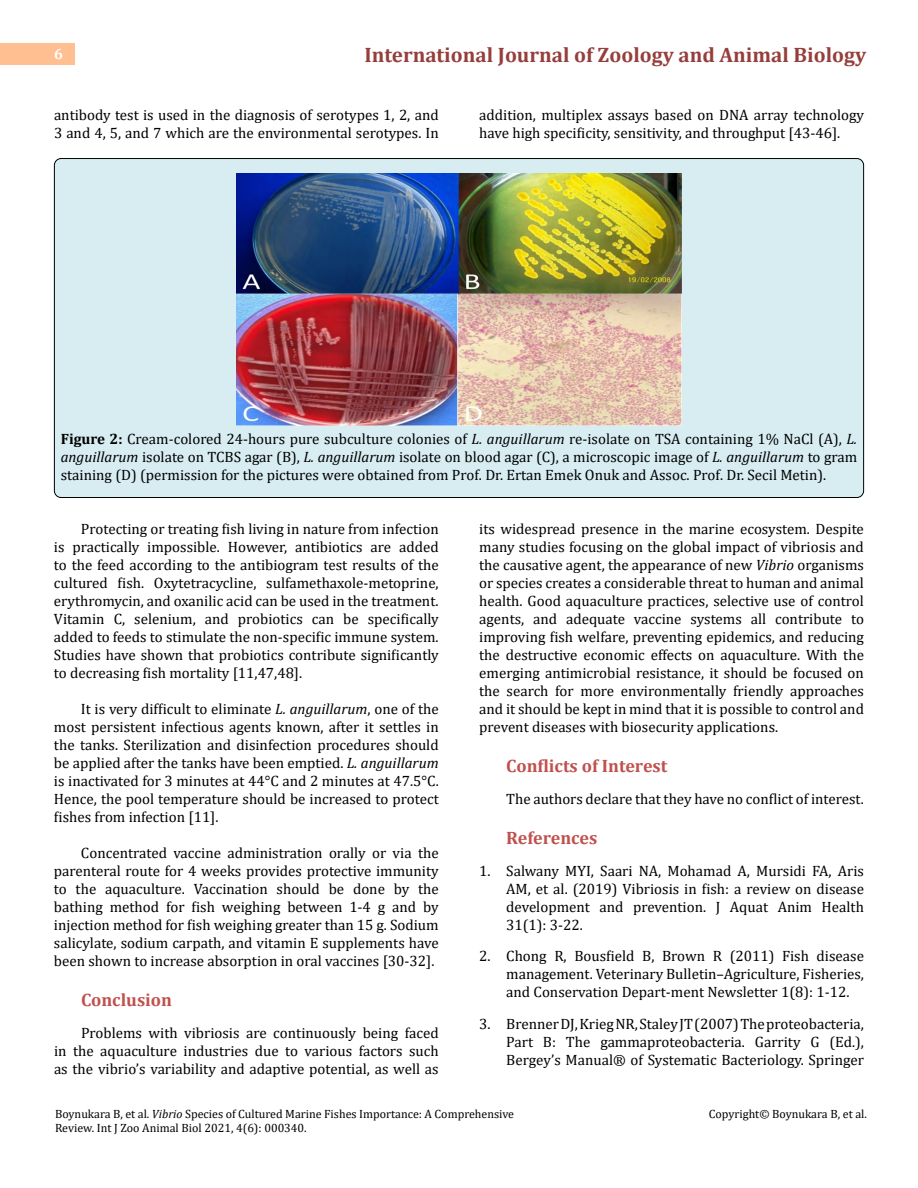
<style>
.page{position:relative;width:918px;height:1188px;background:#fff}
.page>*{position:absolute;margin:0;border:0;box-sizing:border-box;transform-origin:0 0}
.t1{font:700 21px "Cambria";color:#953f3c}
.t2{font:700 18px "Cambria";color:#c0504d}
.t3{font:15px/18px "Cambria";color:#000;text-align:justify}
.t4{font:700 15px "Cambria";color:#fff}
.t5{font:12px/14.4px "Cambria";color:#000}
.s1{font-weight:700}
.s2{font-style:italic}
</style>
<div class="page">
<div style="left:0;top:43px;width:75px;height:21px;background:#ffbf91"></div>
<div style="left:54px;top:159px;width:810px;height:339px;background:#d8edf2;border-radius:7px"></div>
<img style="left:236px;top:174px;width:446px;height:251px">
<p class="t4" style="left:54px;top:44px;width:10px">6</p>
<h1 class="t1" style="left:364px;top:40px;width:503px">International Journal of Zoology and Animal Biology</h1>
<p class="t3" style="left:54px;top:105px;width:386px">antibody test is used in the diagnosis of serotypes 1, 2, and<br>3 and 4, 5, and 7 which are the environmental serotypes. In</p>
<p class="t3" style="left:479px;top:105px;width:386px">addition, multiplex assays based on DNA array technology have high specificity, sensitivity, and throughput [43-46].</p>
<p class="t3" style="left:61px;top:429px;width:798px"><span class="s1">Figure 2:</span> Cream-colored 24-hours pure subculture colonies of <span class="s2">L. anguillarum</span> re-isolate on TSA containing 1% NaCl (A), <span class="s2">L. anguillarum</span> isolate on TCBS agar (B), <span class="s2">L. anguillarum</span> isolate on blood agar (C), a microscopic image of <span class="s2">L. anguillarum</span> to gram staining (D) (permission for the pictures were obtained from Prof. Dr. Ertan Emek Onuk and Assoc. Prof. Dr. Secil Metin).</p>
<p class="t3" style="left:54px;top:519px;width:386px;text-indent:27px">Protecting or treating fish living in nature from infection is practically impossible. However, antibiotics are added to the feed according to the antibiogram test results of the cultured fish. Oxytetracycline, sulfamethaxole-metoprine, erythromycin, and oxanilic acid can be used in the treatment.<br>Vitamin C, selenium, and probiotics can be specifically added to feeds to stimulate the non-specific immune system.<br>Studies have shown that probiotics contribute significantly to decreasing fish mortality [11,47,48].</p>
<p class="t3" style="left:54px;top:699px;width:386px;text-indent:27px">It is very difficult to eliminate <span class="s2">L. anguillarum</span>, one of the most persistent infectious agents known, after it settles in the tanks. Sterilization and disinfection procedures should be applied after the tanks have been emptied. <span class="s2">L. anguillarum </span>is inactivated for 3 minutes at 44°C and 2 minutes at 47.5°C.<br>Hence, the pool temperature should be increased to protect fishes from infection [11].</p>
<p class="t3" style="left:54px;top:843px;width:386px;text-indent:27px">Concentrated vaccine administration orally or via the parenteral route for 4 weeks provides protective immunity to the aquaculture. Vaccination should be done by the bathing method for fish weighing between 1-4 g and by injection method for fish weighing greater than 15 g. Sodium salicylate, sodium carpath, and vitamin E supplements have been shown to increase absorption in oral vaccines [30-32].</p>
<p class="t2" style="left:81px;top:987px;width:93px">Conclusion</p>
<p class="t3" style="left:54px;top:1023px;width:386px;text-indent:27px">Problems with vibriosis are continuously being faced in the aquaculture industries due to various factors such as the vibrio’s variability and adaptive potential, as well as</p>
<p class="t3" style="left:479px;top:519px;width:386px">its widespread presence in the marine ecosystem. Despite many studies focusing on the global impact of vibriosis and the causative agent, the appearance of new <span class="s2">Vibrio</span> organisms or species creates a considerable threat to human and animal health. Good aquaculture practices, selective use of control agents, and adequate vaccine systems all contribute to improving fish welfare, preventing epidemics, and reducing the destructive economic effects on aquaculture. With the emerging antimicrobial resistance, it should be focused on the search for more environmentally friendly approaches and it should be kept in mind that it is possible to control and prevent diseases with biosecurity applications.</p>
<p class="t2" style="left:506px;top:753px;width:163px">Conflicts of Interest</p>
<p class="t3" style="left:506px;top:789px;width:359px">The authors declare that they have no conflict of interest.</p>
<p class="t2" style="left:506px;top:825px;width:93px">References</p>
<p class="t3" style="left:506px;top:861px;width:359px;text-indent:-27px">1. Salwany MYI, Saari NA, Mohamad A, Mursidi FA, Aris AM, et al. (2019) Vibriosis in fish: a review on disease development and prevention. J Aquat Anim Health 31(1): 3-22.</p>
<p class="t3" style="left:506px;top:947px;width:359px;text-indent:-27px">2. Chong R, Bousfield B, Brown R (2011) Fish disease management. Veterinary Bulletin–Agriculture, Fisheries, and Conservation Depart-ment Newsletter 1(8): 1-12.</p>
<p class="t3" style="left:506px;top:1014px;width:359px;text-indent:-27px">3. Brenner DJ, Krieg NR, Staley JT (2007) The proteobacteria, Part B: The gammaproteobacteria. Garrity G (Ed.), Bergey’s Manual® of Systematic Bacteriology. Springer</p>
<p class="t5" style="left:55px;top:1106px;width:460px">Boynukara B, et al. <span class="s2">Vibrio</span> Species of Cultured Marine Fishes Importance: A Comprehensive<br>Review. Int J Zoo Animal Biol 2021, 4(6): 000340.</p>
<p class="t5" style="left:709px;top:1106px;width:160px">Copyright© Boynukara B, et al.</p>
</div>
